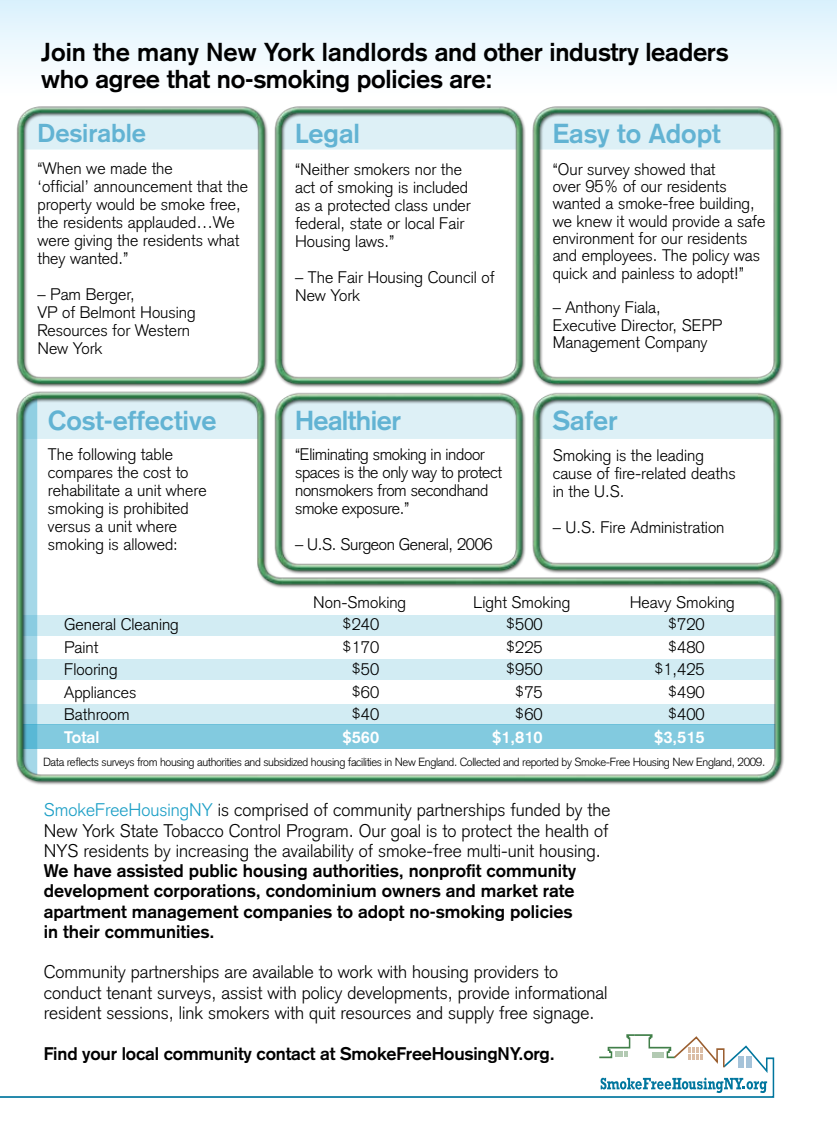
<style>
.page{position:relative;width:837px;height:1121px;background:#fff}
.page>*{position:absolute;margin:0;border:0;box-sizing:border-box;transform-origin:0 0}
.t1{font:700 27px "Akzidenz Grotesk";color:#62b3d3}
.t2{font:700 27px "Akzidenz Grotesk";letter-spacing:-.02em;color:#62b3d3}
.t3{font:700 25.5px/27px "Akzidenz Grotesk";letter-spacing:-.01em;color:#000}
.t4{font:700 25.5px "Akzidenz Grotesk";color:#62b3d3}
.t5{font:300 18px/20.2px "Akzidenz Grotesk";color:#000;text-align:justify}
.t6{font:700 18px/20.2px "Akzidenz Grotesk";color:#000}
.t7{font:300 16.5px/18px "Akzidenz Grotesk";color:#000}
.t8{font:300 16.5px/18px "Akzidenz Grotesk";letter-spacing:-.02em;color:#000}
.t9{font:700 16.5px "Akzidenz Grotesk";color:#fff}
.t10{font:300 11.7px "Akzidenz Grotesk";letter-spacing:-.03em;color:#000}
.s1{font-size:13.5px}
.s2{color:#1c9fc6}
</style>
<div class="page">
<div style="left:0;top:0;width:837px;height:100px;background:linear-gradient(to bottom,#dbf1fd,#fff)"></div>
<svg style="left:0;top:1045px;width:775px;height:53px"></svg>
<svg style="left:598px;top:1034px;width:127px;height:35px"></svg>
<svg style="left:738px;top:1056px;width:14px;height:12px"></svg>
<svg style="left:601px;top:1077px;width:166px;height:16px"></svg>
<img style="left:0;top:91px;width:796px;height:694px">
<h2 class="t3" style="left:41px;top:39px;width:689px">Join the many New York landlords and other industry leaders who agree that no-smoking policies are:</h2>
<h2 class="t4" style="left:37px;top:118px;width:110px">Desirable</h2>
<p class="t7" style="left:37px;top:159px;width:212px">“When we made the<br>‘official’ announcement that the property would be smoke free, the residents applauded…We were giving the residents what they wanted.”</p>
<p class="t7" style="left:37px;top:285px;width:160px">– Pam Berger,<br>VP of Belmont Housing<br>Resources for Western<br>New York</p>
<h1 class="t1" style="left:48px;top:404px;width:170px">Cost-effective</h1>
<p class="t7" style="left:48px;top:445px;width:160px">The following table compares the cost to rehabilitate a unit where smoking is prohibited versus a unit where smoking is allowed:</p>
<h1 class="t1" style="left:295px;top:118px;width:67px">Legal</h1>
<p class="t7" style="left:295px;top:160px;width:177px">“Neither smokers nor the act of smoking is included as a protected class under federal, state or local Fair<br>Housing laws.”</p>
<p class="t7" style="left:295px;top:268px;width:201px">– The Fair Housing Council of<br>New York</p>
<h1 class="t2" style="left:295px;top:404px;width:107px">Healthier</h1>
<p class="t8" style="left:295px;top:445px;width:209px">“Eliminating smoking in indoor spaces is the only way to protect nonsmokers from secondhand smoke exposure.”</p>
<p class="t8" style="left:295px;top:535px;width:199px">– U.S. Surgeon General, 2006</p>
<h1 class="t1" style="left:553px;top:118px;width:170px">Easy to Adopt</h1>
<p class="t7" style="left:553px;top:160px;width:214px;line-height:17.2px">“Our survey showed that<br>over 95% of our residents wanted a smoke-free building, we knew it would provide a safe environment for our residents and employees. The policy was quick and painless to adopt!”</p>
<p class="t7" style="left:553px;top:299px;width:171px;line-height:17.2px">– Anthony Fiala,<br>Executive Director, SEPP<br>Management Company</p>
<h1 class="t1" style="left:553px;top:404px;width:67px">Safer</h1>
<p class="t7" style="left:553px;top:447px;width:185px">Smoking is the leading cause of fire-related deaths in the U.S.</p>
<p class="t7" style="left:553px;top:519px;width:173px">– U.S. Fire Administration</p>
<p class="t7" style="left:313px;top:593px;width:94px">Non-Smoking</p>
<p class="t7" style="left:473px;top:593px;width:98px">Light Smoking</p>
<p class="t7" style="left:630px;top:593px;width:107px">Heavy Smoking</p>
<p class="t7" style="left:64px;top:615px;width:116px">General Cleaning</p>
<p class="t7" style="left:343px;top:615px;width:37px"><span class="s1">$</span>240</p>
<p class="t7" style="left:507px;top:615px;width:37px"><span class="s1">$</span>500</p>
<p class="t7" style="left:669px;top:615px;width:37px"><span class="s1">$</span>720</p>
<p class="t7" style="left:64px;top:638px;width:36px">Paint</p>
<p class="t7" style="left:343px;top:638px;width:37px"><span class="s1">$</span>170</p>
<p class="t7" style="left:507px;top:638px;width:37px"><span class="s1">$</span>225</p>
<p class="t7" style="left:669px;top:638px;width:37px"><span class="s1">$</span>480</p>
<p class="t7" style="left:64px;top:660px;width:55px">Flooring</p>
<p class="t7" style="left:352px;top:660px;width:28px"><span class="s1">$</span>50</p>
<p class="t7" style="left:507px;top:660px;width:37px"><span class="s1">$</span>950</p>
<p class="t7" style="left:655px;top:660px;width:51px"><span class="s1">$</span>1,425</p>
<p class="t7" style="left:64px;top:683px;width:74px">Appliances</p>
<p class="t7" style="left:352px;top:683px;width:28px"><span class="s1">$</span>60</p>
<p class="t7" style="left:516px;top:683px;width:28px"><span class="s1">$</span>75</p>
<p class="t7" style="left:669px;top:683px;width:37px"><span class="s1">$</span>490</p>
<p class="t7" style="left:64px;top:705px;width:67px">Bathroom</p>
<p class="t7" style="left:352px;top:705px;width:28px"><span class="s1">$</span>40</p>
<p class="t7" style="left:516px;top:705px;width:28px"><span class="s1">$</span>60</p>
<p class="t7" style="left:669px;top:705px;width:37px"><span class="s1">$</span>400</p>
<p class="t9" style="left:64px;top:727px;width:37px">Total</p>
<p class="t9" style="left:343px;top:727px;width:38px">$560</p>
<p class="t9" style="left:492px;top:727px;width:52px">$1,810</p>
<p class="t9" style="left:654px;top:727px;width:52px">$3,515</p>
<p class="t10" style="left:43px;top:754px;width:724px">Data reflects surveys from housing authorities and subsidized housing facilities in New England. Collected and reported by Smoke-Free Housing New England, 2009.</p>
<p class="t5" style="left:44px;top:800px;width:568px"><span class="s2">SmokeFreeHousingNY</span> is comprised of community partnerships funded by the New York State Tobacco Control Program. Our goal is to protect the health of NYS residents by increasing the availability of smoke-free multi-unit housing.</p>
<p class="t6" style="left:44px;top:860px;width:534px">We have assisted public housing authorities, nonprofit community development corporations, condominium owners and market rate apartment management companies to adopt no-smoking policies in their communities.</p>
<p class="t5" style="left:44px;top:962px;width:565px;text-align:left">Community partnerships are available to work with housing providers to conduct tenant surveys, assist with policy developments, provide informational resident sessions, link smokers with quit resources and supply free signage.</p>
<p class="t6" style="left:44px;top:1042px;width:512px">Find your local community contact at SmokeFreeHousingNY.org.</p>
</div>
